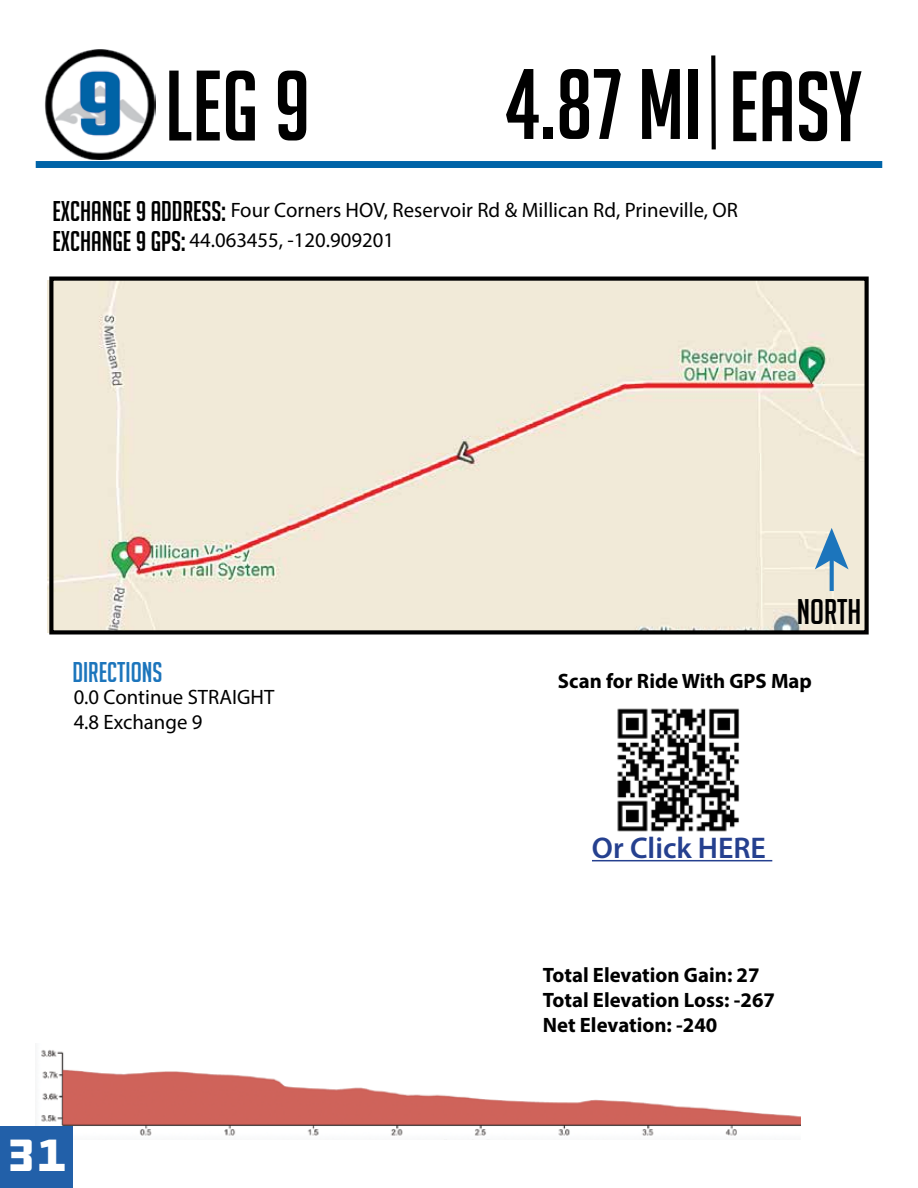
<style>
.page{position:relative;width:918px;height:1188px;background:#fff}
.page>*{position:absolute;margin:0;border:0;box-sizing:border-box;transform-origin:0 0}
.t1{font:97.35px "Big Noodle Titling";color:#000}
.t2{font:46.5px "DDC Hardware";color:#fff}
.t3{font:34.8px "Big Noodle Titling";color:#000}
.t4{font:600 30px "Myriad Pro";color:#25408f}
.t5{font:27.75px/29.5px "Big Noodle Titling";color:#000}
.t6{font:27.75px "Big Noodle Titling";color:#1c75bc}
.t7{font:20.85px/30.3px "Myriad Pro";color:#000}
.t8{font:700 20.85px/25px "Myriad Pro";color:#000}
</style>
<div class="page">
<img style="left:48px;top:281px;width:816px;height:351px">
<div style="left:36px;top:161px;width:846px;height:7px;background:#0064a8"></div>
<div style="left:711px;top:55px;width:5px;height:94px;background:#000"></div>
<div style="left:49px;top:277px;width:820px;height:358px;border:4px solid #000"></div>
<svg style="left:830px;top:569px;width:4px;height:22px"></svg>
<svg style="left:815px;top:528px;width:34px;height:41px"></svg>
<img style="left:44px;top:50px;width:111px;height:109px">
<img style="left:41px;top:1050px;width:760px;height:90px">
<img style="left:617px;top:708px;width:123px;height:124px">
<div style="left:0;top:1126px;width:73px;height:62px;background:#2260a9"></div>
<hr style="left:592px;top:860px;width:180px;height:1px;background:#25408f">
<h1 class="t1" style="left:165px;top:53px;width:147px">LEG 9</h1>
<h1 class="t1" style="left:505px;top:52px;width:359px">4.87 MI EASY</h1>
<h3 class="t5" style="left:52px;top:196px;width:175px">EXCHANGE 9 ADDRESS:<br>EXCHANGE 9 GPS:</h3>
<p class="t7" style="left:189px;top:195px;width:550px;text-indent:41px">Four Corners HOV, Reservoir Rd &amp; Millican Rd, Prineville, OR<br>44.063455, -120.909201</p>
<h3 class="t3" style="left:797px;top:593px;width:66px">NORTH</h3>
<h3 class="t6" style="left:72px;top:657px;width:91px">DIRECTIONS</h3>
<p class="t7" style="left:74px;top:684px;width:202px;line-height:25px">0.0 Continue STRAIGHT<br>4.8 Exchange 9</p>
<h2 class="t2" style="left:6px;top:1126px;width:62px">31</h2>
<p class="t8" style="left:558px;top:668px;width:256px">Scan for Ride With GPS Map</p>
<h3 class="t4" style="left:592px;top:829px;width:176px">Or Click HERE</h3>
<p class="t8" style="left:543px;top:962px;width:234px">Total Elevation Gain: 27<br>Total Elevation Loss: -267<br>Net Elevation: -240</p>
</div>
